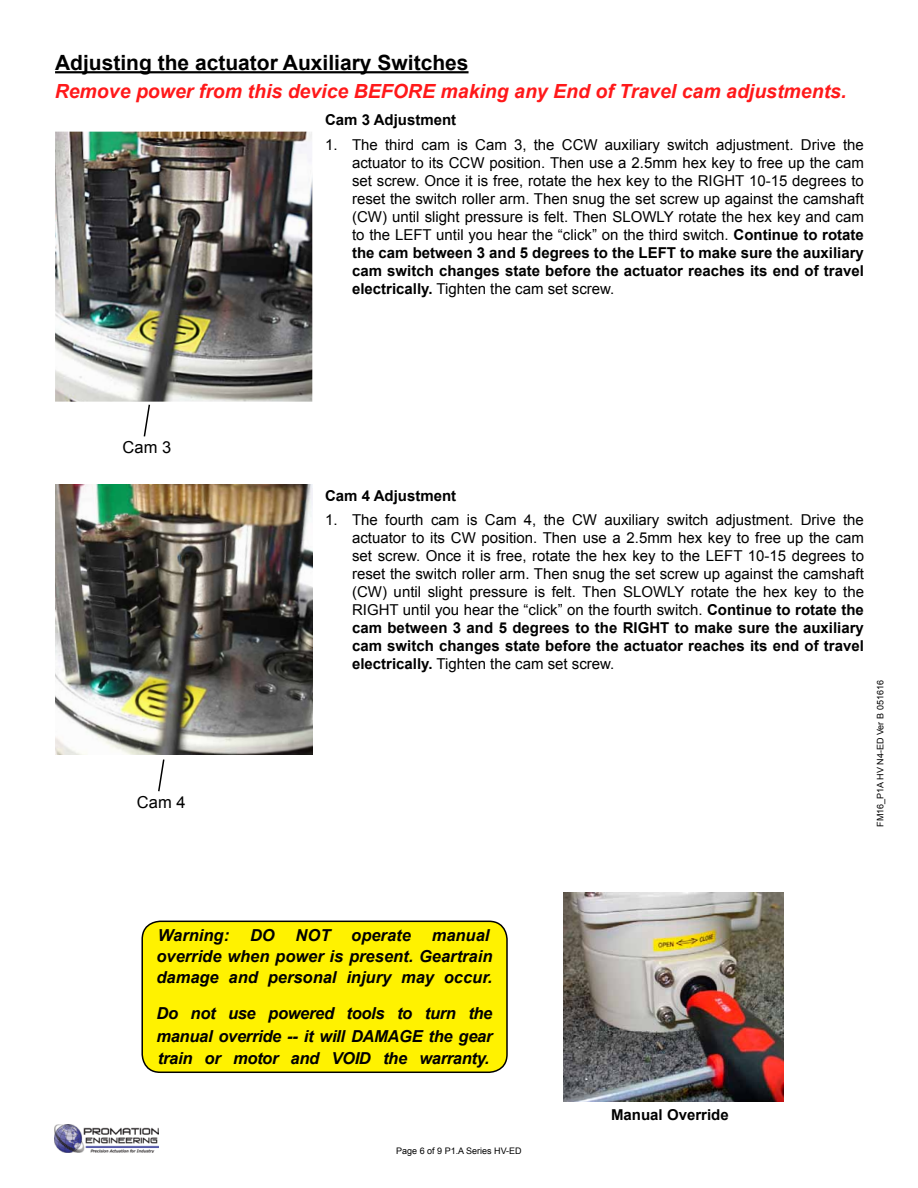
<style>
.page{position:relative;width:918px;height:1188px;background:#fff}
.page>*{position:absolute;margin:0;border:0;box-sizing:border-box;transform-origin:0 0}
.t1{font:700 21px "Arial";color:#000}
.t2{font:italic 700 19.5px "Arial";color:#ff191a}
.t3{font:italic 700 16.5px/21px "Arial";color:#000}
.t4{font:16.5px "Arial";color:#000}
.t5{font:15px/18px "Arial";color:#000;text-align:justify}
.t6{font:700 15px "Arial";color:#000}
.t7{font:9px "Arial";color:#000}
.s1{font-weight:700}
</style>
<div class="page">
<img style="left:54px;top:1124px;width:105px;height:28px">
<div style="left:142px;top:921px;width:365px;height:151px;background:#fff200;border-radius:18px"></div>
<div style="left:141px;top:921px;width:367px;height:152px;border:2px solid #000;border-radius:18px"></div>
<img style="left:564px;top:892px;width:220px;height:210px">
<img style="left:55px;top:132px;width:257px;height:270px">
<img style="left:55px;top:484px;width:257px;height:270px">
<svg style="left:158px;top:759px;width:7px;height:33px"></svg>
<svg style="left:143px;top:404px;width:7px;height:33px"></svg>
<hr style="left:55px;top:71px;width:414px;height:2px;background:#000">
<h1 class="t1" style="left:55px;top:49px;width:415px">Adjusting the actuator Auxiliary Switches</h1>
<h2 class="t2" style="left:55px;top:78px;width:793px">Remove power from this device BEFORE making any End of Travel cam adjustments.</h2>
<p class="t6" style="left:325px;top:110px;width:133px">Cam 3 Adjustment</p>
<p class="t5" style="left:352px;top:136px;width:513px;text-indent:-27px">1. The third cam is Cam 3, the CCW auxiliary switch adjustment. Drive the actuator to its CCW position. Then use a 2.5mm hex key to free up the cam set screw. Once it is free, rotate the hex key to the RIGHT 10-15 degrees to reset the switch roller arm. Then snug the set screw up against the camshaft (CW) until slight pressure is felt. Then SLOWLY rotate the hex key and cam to the LEFT until you hear the “click” on the third switch. <span class="s1">Continue to rotate the cam between 3 and 5 degrees to the LEFT to make sure the auxiliary cam switch changes state before the actuator reaches its end of travel electrically.</span> Tighten the cam set screw.</p>
<p class="t4" style="left:123px;top:437px;width:50px">Cam 3</p>
<p class="t4" style="left:137px;top:791px;width:50px">Cam 4</p>
<p class="t6" style="left:325px;top:485px;width:133px">Cam 4 Adjustment</p>
<p class="t5" style="left:352px;top:511px;width:513px;text-indent:-27px">1. The fourth cam is Cam 4, the CW auxiliary switch adjustment. Drive the actuator to its CW position. Then use a 2.5mm hex key to free up the cam set screw. Once it is free, rotate the hex key to the LEFT 10-15 degrees to reset the switch roller arm. Then snug the set screw up against the camshaft (CW) until slight pressure is felt. Then SLOWLY rotate the hex key to the RIGHT until you hear the “click” on the fourth switch. <span class="s1">Continue to rotate the cam between 3 and 5 degrees to the RIGHT to make sure the auxiliary cam switch changes state before the actuator reaches its end of travel electrically.</span> Tighten the cam set screw.</p>
<p class="t7" style="left:874px;top:827px;width:148px;rotate:-90deg">FM16_P1A HV N4-ED Ver B 051616</p>
<p class="t3" style="left:158px;top:926px;width:73px">Warning:</p>
<p class="t3" style="left:250px;top:926px;width:26px">DO</p>
<p class="t3" style="left:296px;top:926px;width:36px">NOT</p>
<p class="t3" style="left:351px;top:926px;width:61px">operate</p>
<p class="t3" style="left:156px;top:926px;width:338px;text-indent:275px">manual override when power is present. Geartrain damage and personal injury may occur.</p>
<p class="t3" style="left:156px;top:1003px;width:338px;line-height:22.5px;text-align:justify">Do not use powered tools to turn the manual override -- it will DAMAGE the gear train or motor and VOID the warranty.</p>
<p class="t7" style="left:396px;top:1145px;width:127px">Page 6 of 9 P1.A Series HV-ED</p>
<p class="t6" style="left:611px;top:1105px;width:119px">Manual Override</p>
</div>
